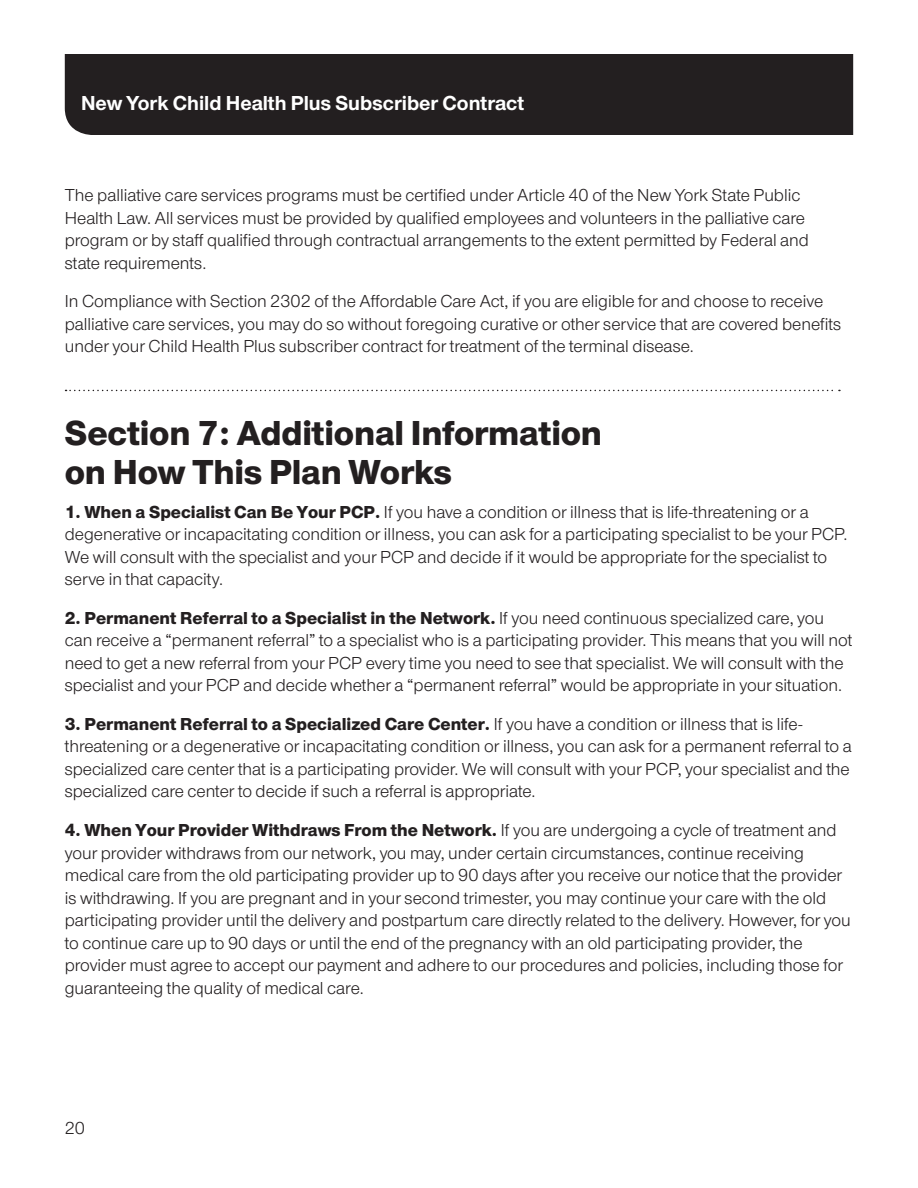
<style>
.page{position:relative;width:918px;height:1188px;background:#fff}
.page>*{position:absolute;margin:0;border:0;box-sizing:border-box;transform-origin:0 0}
.Subheads___Dotted_24{font:800 36px/39px "UHC Sans";letter-spacing:-.005em;color:#231f20}
.t1{font:700 21px "UHC Sans";color:#fff}
.Body___12_15{font:18px/22.5px "UHC Sans";color:#231f20}
.s1{font-weight:800}
</style>
<div class="page">
<div style="left:65px;top:54px;width:788px;height:81px;background:#231f20"></div>
<svg style="left:66px;top:390px;width:774px;height:1px"></svg>
<p class="t1" style="left:81px;top:88px;width:445px">New York Child Health Plus Subscriber Contract</p>
<p class="Body___12_15" style="left:65px;top:183px;width:746px">The palliative care services programs must be certified under Article 40 of the New York State Public Health Law. All services must be provided by qualified employees and volunteers in the palliative care program or by staff qualified through contractual arrangements to the extent permitted by Federal and state requirements.</p>
<p class="Body___12_15" style="left:65px;top:289px;width:778px">In Compliance with Section 2302 of the Affordable Care Act, if you are eligible for and choose to receive palliative care services, you may do so without foregoing curative or other service that are covered benefits under your Child Health Plus subscriber contract for treatment of the terminal disease.</p>
<p class="Subheads___Dotted_24" style="left:65px;top:413px;width:539px">Section 7: Additional Information on How This Plan Works</p>
<p class="Body___12_15" style="left:65px;top:500px;width:784px"><span class="s1">1. When a Specialist Can Be Your PCP.</span> If you have a condition or illness that is life-threatening or a degenerative or incapacitating condition or illness, you can ask for a participating specialist to be your PCP.<br>We will consult with the specialist and your PCP and decide if it would be appropriate for the specialist to serve in that capacity.</p>
<p class="Body___12_15" style="left:65px;top:606px;width:789px"><span class="s1">2. Permanent Referral to a Specialist in the Network.</span> If you need continuous specialized care, you can receive a “permanent referral” to a specialist who is a participating provider. This means that you will not need to get a new referral from your PCP every time you need to see that specialist. We will consult with the specialist and your PCP and decide whether a “permanent referral” would be appropriate in your situation.</p>
<p class="Body___12_15" style="left:65px;top:712px;width:788px"><span class="s1">3. Permanent Referral to a Specialized Care Center.</span> If you have a condition or illness that is life&shy;threatening or a degenerative or incapacitating condition or illness, you can ask for a permanent referral to a specialized care center that is a participating provider. We will consult with your PCP, your specialist and the specialized care center to decide if such a referral is appropriate.</p>
<p class="Body___12_15" style="left:65px;top:818px;width:788px"><span class="s1">4. When Your Provider Withdraws From the Network.</span> If you are undergoing a cycle of treatment and your provider withdraws from our network, you may, under certain circumstances, continue receiving medical care from the old participating provider up to 90 days after you receive our notice that the provider is withdrawing. If you are pregnant and in your second trimester, you may continue your care with the old participating provider until the delivery and postpartum care directly related to the delivery. However, for you to continue care up to 90 days or until the end of the pregnancy with an old participating provider, the provider must agree to accept our payment and adhere to our procedures and policies, including those for guaranteeing the quality of medical care.</p>
<p class="Body___12_15" style="left:65px;top:1116px;width:22px">20</p>
</div>
